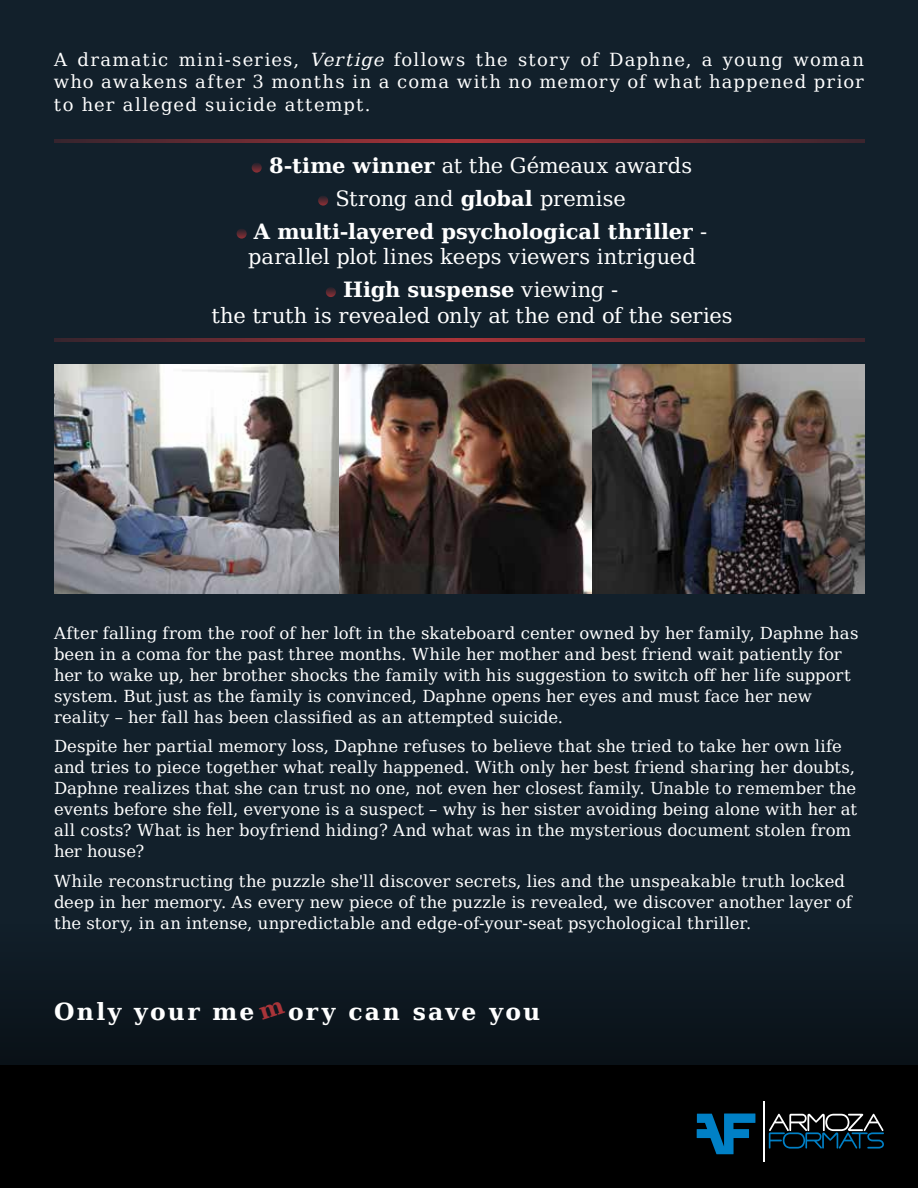
<style>
.page{position:relative;width:918px;height:1188px;background:#fff}
.page>*{position:absolute;margin:0;border:0;box-sizing:border-box;transform-origin:0 0}
.t1{font:700 23.55px "DejaVu Serif";letter-spacing:.1em;color:#fff}
.t2{font:21px/33px "DejaVu Serif";letter-spacing:-.005em;color:#fff}
.t3{font:700 21px/33px "DejaVu Serif";color:#fff;text-align:center}
.t4{font:18px "DejaVu Serif";letter-spacing:.065em;color:#fff}
.t5{font:italic 18px "DejaVu Serif";color:#fff}
.t6{font:16.5px/21px "DejaVu Serif";color:#fff}
.s1{font-style:normal}
.s2{font-weight:400}
.s3{font-weight:700}
</style>
<div class="page">
<div style="left:0;top:0;width:918px;height:1110px;background:#12202b"></div>
<div style="left:0;top:1066px;width:918px;height:122px;background:#000"></div>
<svg style="left:697px;top:1114px;width:58px;height:40px"></svg>
<svg style="left:763px;top:1101px;width:121px;height:61px"></svg>
<hr style="left:54px;top:338px;width:810px;height:3px;background:#a93439">
<svg style="left:54px;top:139px;width:810px;height:4px;background:#702c33"></svg>
<img style="left:339px;top:364px;width:253px;height:229px">
<img style="left:54px;top:364px;width:285px;height:229px">
<img style="left:592px;top:364px;width:272px;height:229px">
<svg style="left:252px;top:163px;width:10px;height:10px"></svg>
<svg style="left:318px;top:196px;width:10px;height:10px"></svg>
<svg style="left:237px;top:229px;width:10px;height:10px"></svg>
<svg style="left:326px;top:287px;width:10px;height:10px"></svg>
<svg style="left:259px;top:1000px;width:26px;height:19px"></svg>
<p class="t4" style="left:77px;top:46px;width:92px">dramatic</p>
<p class="t5" style="left:310px;top:46px;width:157px">Vertige <span class="s1">follows</span></p>
<p class="t4" style="left:476px;top:46px;width:34px">the</p>
<p class="t4" style="left:580px;top:46px;width:20px">of</p>
<p class="t4" style="left:609px;top:46px;width:105px">Daphne a,</p>
<p class="t4" style="left:179px;top:46px;width:122px">mini-series,</p>
<p class="t4" style="left:54px;top:46px;width:14px">A</p>
<p class="t4" style="left:54px;top:69px;width:811px">who awakens after 3 months in a coma with no memory of what happened prior</p>
<p class="t4" style="left:285px;top:91px;width:87px">attempt.</p>
<p class="t4" style="left:518px;top:46px;width:53px">story</p>
<p class="t4" style="left:723px;top:46px;width:62px">young</p>
<p class="t4" style="left:794px;top:46px;width:72px">woman</p>
<p class="t4" style="left:82px;top:91px;width:34px">her</p>
<p class="t4" style="left:123px;top:91px;width:76px">alleged</p>
<p class="t4" style="left:205px;top:91px;width:73px">suicide</p>
<p class="t4" style="left:54px;top:91px;width:21px">to</p>
<p class="t3" style="left:254px;top:148px;width:455px">8-time winner <span class="s2">at the Gémeaux awards<br>Strong and</span> global <span class="s2">premise<br></span>A multi-layered psychological thriller <span class="s2">-</span></p>
<p class="t2" style="left:343px;top:240px;width:354px;text-indent:-95px">parallel plot lines keeps viewers intrigued<br><span class="s3">High suspense</span> viewing -</p>
<p class="t2" style="left:211px;top:298px;width:523px">the truth is revealed only at the end of the series</p>
<p class="t6" style="left:54px;top:622px;width:806px">After falling from the roof of her loft in the skateboard center owned by her family, Daphne has been in a coma for the past three months. While her mother and best friend wait patiently for her to wake up, her brother shocks the family with his suggestion to switch off her life support system. But just as the family is convinced, Daphne opens her eyes and must face her new reality – her fall has been classified as an attempted suicide.</p>
<p class="t6" style="left:54px;top:735px;width:805px">Despite her partial memory loss, Daphne refuses to believe that she tried to take her own life and tries to piece together what really happened. With only her best friend sharing her doubts, Daphne realizes that she can trust no one, not even her closest family. Unable to remember the events before she fell, everyone is a suspect – why is her sister avoiding being alone with her at all costs? What is her boyfriend hiding? And what was in the mysterious document stolen from her house?</p>
<p class="t6" style="left:54px;top:870px;width:800px">While reconstructing the puzzle she'll discover secrets, lies and the unspeakable truth locked deep in her memory. As every new piece of the puzzle is revealed, we discover another layer of the story, in an intense, unpredictable and edge-of-your-seat psychological thriller.</p>
<h1 class="t1" style="left:54px;top:993px;width:69px">Only</h1>
<h1 class="t1" style="left:134px;top:993px;width:67px">your</h1>
<h1 class="t1" style="left:213px;top:993px;width:43px">me</h1>
<h1 class="t1" style="left:288px;top:993px;width:49px">ory</h1>
<h1 class="t1" style="left:348px;top:993px;width:53px">can</h1>
<h1 class="t1" style="left:413px;top:993px;width:65px">save</h1>
<h1 class="t1" style="left:489px;top:993px;width:52px">you</h1>
</div>
